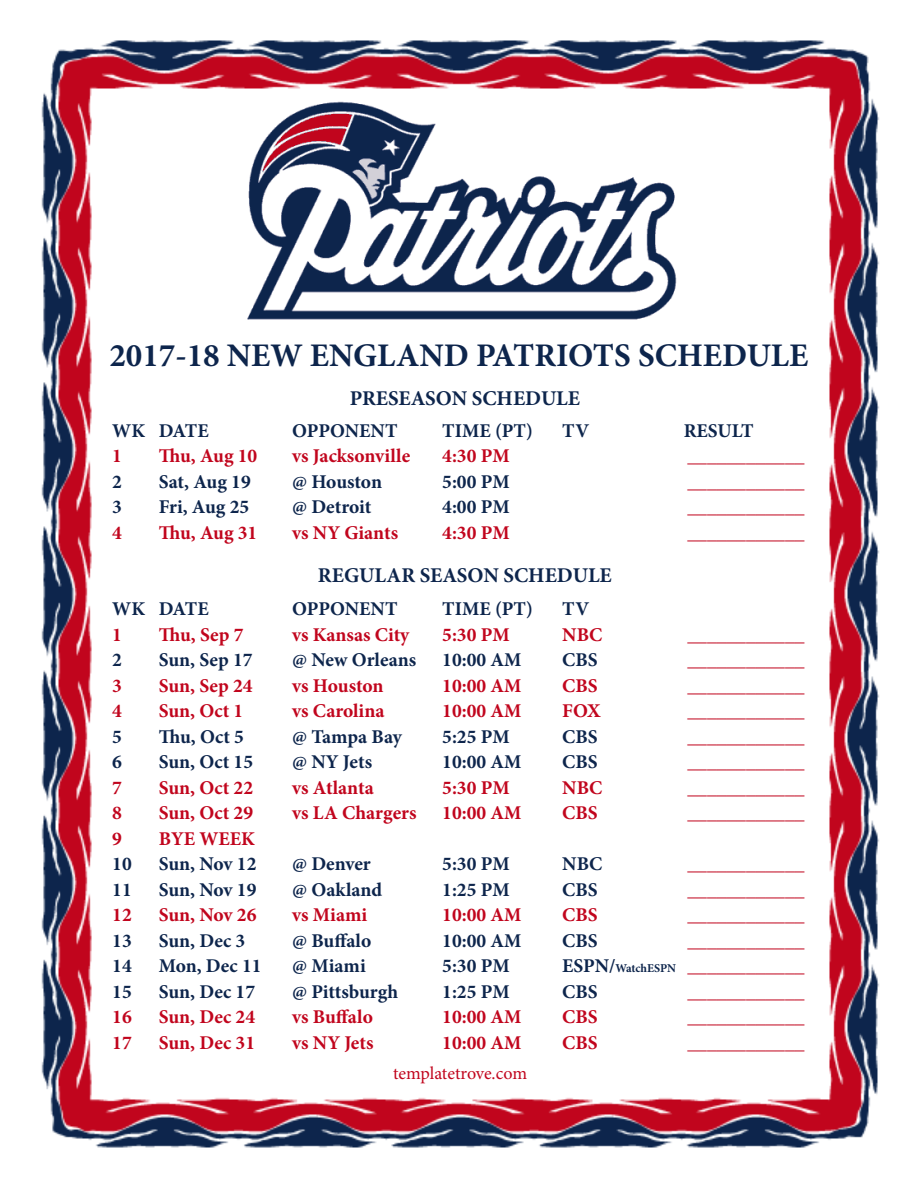
<style>
.page{position:relative;width:918px;height:1188px;background:#fff}
.page>*{position:absolute;margin:0;border:0;box-sizing:border-box;transform-origin:0 0}
.t1{font:700 33px "Minion Pro";color:#0d254c}
.t2{font:700 21px "Minion Pro";color:#0d254c}
.t3{font:700 19.5px "Minion Pro";color:#c1051d}
.t4{font:700 19.5px "Minion Pro";color:#0d254c}
.t5{font:18px "Minion Pro";letter-spacing:-.005em;color:#c1051d}
.s1{color:#0d254c}
.s2{font-size:12px;color:#0d254c}
</style>
<div class="page">
<img style="left:41px;top:40px;width:839px;height:1108px">
<img style="left:235px;top:96px;width:447px;height:231px">
<p class="t1" style="left:109px;top:332px;width:700px">2017-18 NEW ENGLAND PATRIOTS SCHEDULE</p>
<p class="t2" style="left:350px;top:384px;width:232px">PRESEASON SCHEDULE</p>
<p class="t4" style="left:112px;top:417px;width:98px">WK DATE</p>
<p class="t4" style="left:292px;top:417px;width:107px">OPPONENT</p>
<p class="t4" style="left:442px;top:417px;width:92px">TIME (PT)</p>
<p class="t4" style="left:562px;top:417px;width:28px">TV</p>
<p class="t4" style="left:684px;top:417px;width:71px">RESULT</p>
<p class="t3" style="left:112px;top:442px;width:11px">1</p>
<p class="t3" style="left:159px;top:442px;width:100px">Thu, Aug 10</p>
<p class="t3" style="left:292px;top:442px;width:119px">vs Jacksonville</p>
<p class="t3" style="left:442px;top:442px;width:69px">4:30 PM</p>
<p class="t3" style="left:688px;top:442px;width:118px">____________</p>
<p class="t4" style="left:112px;top:468px;width:11px">2</p>
<p class="t4" style="left:159px;top:468px;width:94px">Sat, Aug 19</p>
<p class="t4" style="left:292px;top:468px;width:91px">@ Houston</p>
<p class="t4" style="left:442px;top:468px;width:69px">5:00 PM</p>
<p class="t3" style="left:688px;top:468px;width:118px">____________</p>
<p class="t4" style="left:112px;top:493px;width:11px">3</p>
<p class="t4" style="left:159px;top:493px;width:92px">Fri, Aug 25</p>
<p class="t4" style="left:292px;top:493px;width:81px">@ Detroit</p>
<p class="t4" style="left:442px;top:493px;width:69px">4:00 PM</p>
<p class="t3" style="left:688px;top:493px;width:118px">____________</p>
<p class="t3" style="left:112px;top:519px;width:11px">4</p>
<p class="t3" style="left:159px;top:519px;width:100px">Thu, Aug 31</p>
<p class="t3" style="left:292px;top:519px;width:107px">vs NY Giants</p>
<p class="t3" style="left:442px;top:519px;width:69px">4:30 PM</p>
<p class="t3" style="left:688px;top:519px;width:118px">____________</p>
<p class="t2" style="left:318px;top:561px;width:295px">REGULAR SEASON SCHEDULE</p>
<p class="t4" style="left:112px;top:595px;width:98px">WK DATE</p>
<p class="t4" style="left:292px;top:595px;width:107px">OPPONENT</p>
<p class="t4" style="left:442px;top:595px;width:92px">TIME (PT)</p>
<p class="t4" style="left:562px;top:595px;width:28px">TV</p>
<p class="t3" style="left:112px;top:621px;width:11px">1</p>
<p class="t3" style="left:159px;top:621px;width:86px">Thu, Sep 7</p>
<p class="t3" style="left:292px;top:621px;width:119px">vs Kansas City</p>
<p class="t3" style="left:442px;top:621px;width:69px">5:30 PM</p>
<p class="t3" style="left:562px;top:621px;width:42px">NBC</p>
<p class="t3" style="left:688px;top:621px;width:118px">____________</p>
<p class="t4" style="left:112px;top:646px;width:11px">2</p>
<p class="t4" style="left:159px;top:646px;width:95px">Sun, Sep 17</p>
<p class="t4" style="left:292px;top:646px;width:126px">@ New Orleans</p>
<p class="t4" style="left:442px;top:646px;width:81px">10:00 AM</p>
<p class="t4" style="left:562px;top:646px;width:37px">CBS</p>
<p class="t3" style="left:688px;top:646px;width:118px">____________</p>
<p class="t3" style="left:112px;top:672px;width:11px">3</p>
<p class="t3" style="left:159px;top:672px;width:95px">Sun, Sep 24</p>
<p class="t3" style="left:292px;top:672px;width:93px">vs Houston</p>
<p class="t3" style="left:442px;top:672px;width:81px">10:00 AM</p>
<p class="t3" style="left:562px;top:672px;width:37px">CBS</p>
<p class="t3" style="left:688px;top:672px;width:118px">____________</p>
<p class="t3" style="left:112px;top:697px;width:11px">4</p>
<p class="t3" style="left:159px;top:697px;width:86px">Sun, Oct 1</p>
<p class="t3" style="left:292px;top:697px;width:94px">vs Carolina</p>
<p class="t3" style="left:442px;top:697px;width:81px">10:00 AM</p>
<p class="t3" style="left:562px;top:697px;width:40px">FOX</p>
<p class="t3" style="left:688px;top:697px;width:118px">____________</p>
<p class="t4" style="left:112px;top:723px;width:11px">5</p>
<p class="t4" style="left:159px;top:723px;width:87px">Thu, Oct 5</p>
<p class="t4" style="left:292px;top:723px;width:111px">@ Tampa Bay</p>
<p class="t4" style="left:442px;top:723px;width:69px">5:25 PM</p>
<p class="t4" style="left:562px;top:723px;width:37px">CBS</p>
<p class="t3" style="left:688px;top:723px;width:118px">____________</p>
<p class="t4" style="left:112px;top:748px;width:11px">6</p>
<p class="t4" style="left:159px;top:748px;width:96px">Sun, Oct 15</p>
<p class="t4" style="left:292px;top:748px;width:81px">@ NY Jets</p>
<p class="t4" style="left:442px;top:748px;width:81px">10:00 AM</p>
<p class="t4" style="left:562px;top:748px;width:37px">CBS</p>
<p class="t3" style="left:688px;top:748px;width:118px">____________</p>
<p class="t3" style="left:112px;top:774px;width:11px">7</p>
<p class="t3" style="left:159px;top:774px;width:96px">Sun, Oct 22</p>
<p class="t3" style="left:292px;top:774px;width:83px">vs Atlanta</p>
<p class="t3" style="left:442px;top:774px;width:69px">5:30 PM</p>
<p class="t3" style="left:562px;top:774px;width:42px">NBC</p>
<p class="t3" style="left:688px;top:774px;width:118px">____________</p>
<p class="t3" style="left:112px;top:799px;width:11px">8</p>
<p class="t3" style="left:159px;top:799px;width:96px">Sun, Oct 29</p>
<p class="t3" style="left:292px;top:799px;width:126px">vs LA Chargers</p>
<p class="t3" style="left:442px;top:799px;width:81px">10:00 AM</p>
<p class="t3" style="left:562px;top:799px;width:37px">CBS</p>
<p class="t3" style="left:688px;top:799px;width:118px">____________</p>
<p class="t3" style="left:112px;top:825px;width:11px">9</p>
<p class="t3" style="left:159px;top:825px;width:98px">BYE WEEK</p>
<p class="t4" style="left:112px;top:850px;width:21px">10</p>
<p class="t4" style="left:159px;top:850px;width:99px">Sun, Nov 12</p>
<p class="t4" style="left:292px;top:850px;width:80px">@ Denver</p>
<p class="t4" style="left:442px;top:850px;width:69px">5:30 PM</p>
<p class="t4" style="left:562px;top:850px;width:42px">NBC</p>
<p class="t3" style="left:688px;top:850px;width:118px">____________</p>
<p class="t4" style="left:112px;top:876px;width:21px">11</p>
<p class="t4" style="left:159px;top:876px;width:99px">Sun, Nov 19</p>
<p class="t4" style="left:292px;top:876px;width:91px">@ Oakland</p>
<p class="t4" style="left:442px;top:876px;width:69px">1:25 PM</p>
<p class="t4" style="left:562px;top:876px;width:37px">CBS</p>
<p class="t3" style="left:688px;top:876px;width:118px">____________</p>
<p class="t3" style="left:112px;top:901px;width:21px">12</p>
<p class="t3" style="left:159px;top:901px;width:99px">Sun, Nov 26</p>
<p class="t3" style="left:292px;top:901px;width:77px">vs Miami</p>
<p class="t3" style="left:442px;top:901px;width:81px">10:00 AM</p>
<p class="t3" style="left:562px;top:901px;width:37px">CBS</p>
<p class="t3" style="left:688px;top:901px;width:118px">____________</p>
<p class="t4" style="left:112px;top:927px;width:21px">13</p>
<p class="t4" style="left:159px;top:927px;width:88px">Sun, Dec 3</p>
<p class="t4" style="left:292px;top:927px;width:81px">@ Buffalo</p>
<p class="t4" style="left:442px;top:927px;width:81px">10:00 AM</p>
<p class="t4" style="left:562px;top:927px;width:37px">CBS</p>
<p class="t3" style="left:688px;top:927px;width:118px">____________</p>
<p class="t4" style="left:112px;top:952px;width:21px">14</p>
<p class="t4" style="left:159px;top:952px;width:104px">Mon, Dec 11</p>
<p class="t4" style="left:292px;top:952px;width:75px">@ Miami</p>
<p class="t4" style="left:442px;top:952px;width:69px">5:30 PM</p>
<p class="t3" style="left:562px;top:952px;width:244px"><span class="s1">ESPN/</span><span class="s2">WatchESPN</span> ____________</p>
<p class="t4" style="left:112px;top:978px;width:21px">15</p>
<p class="t4" style="left:159px;top:978px;width:98px">Sun, Dec 17</p>
<p class="t4" style="left:292px;top:978px;width:108px">@ Pittsburgh</p>
<p class="t4" style="left:442px;top:978px;width:69px">1:25 PM</p>
<p class="t4" style="left:562px;top:978px;width:37px">CBS</p>
<p class="t3" style="left:688px;top:978px;width:118px">____________</p>
<p class="t3" style="left:112px;top:1003px;width:21px">16</p>
<p class="t3" style="left:159px;top:1003px;width:98px">Sun, Dec 24</p>
<p class="t3" style="left:292px;top:1003px;width:82px">vs Buffalo</p>
<p class="t3" style="left:442px;top:1003px;width:81px">10:00 AM</p>
<p class="t3" style="left:562px;top:1003px;width:37px">CBS</p>
<p class="t3" style="left:688px;top:1003px;width:118px">____________</p>
<p class="t3" style="left:112px;top:1029px;width:21px">17</p>
<p class="t3" style="left:159px;top:1029px;width:98px">Sun, Dec 31</p>
<p class="t3" style="left:292px;top:1029px;width:83px">vs NY Jets</p>
<p class="t3" style="left:442px;top:1029px;width:81px">10:00 AM</p>
<p class="t3" style="left:562px;top:1029px;width:37px">CBS</p>
<p class="t3" style="left:688px;top:1029px;width:118px">____________</p>
<p class="t5" style="left:393px;top:1061px;width:136px">templatetrove.com</p>
</div>
